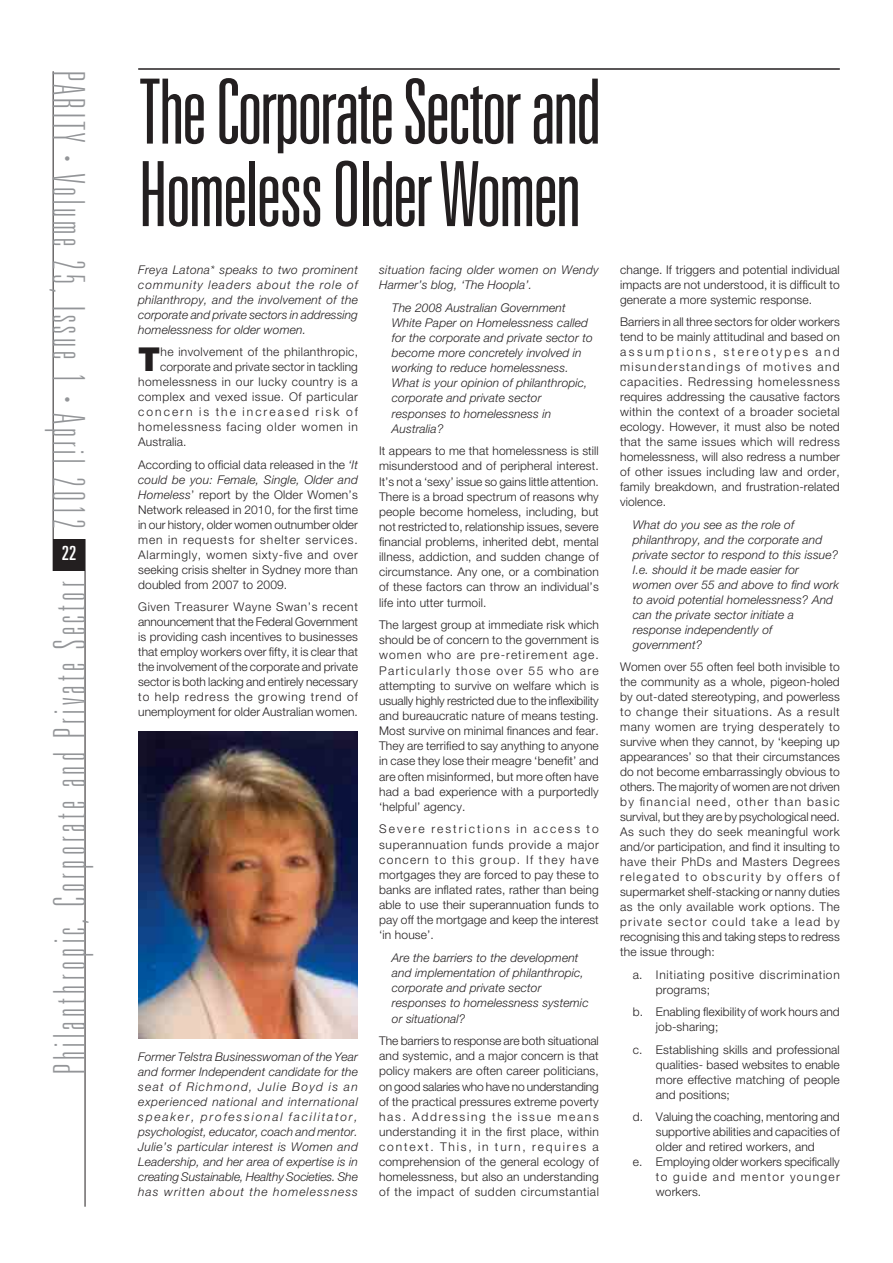
<style>
.page{position:relative;width:893px;height:1263px;background:#fff}
.page>*{position:absolute;margin:0;border:0;box-sizing:border-box;transform-origin:0 0}
.t1{font:300 ultra-condensed 90px/82.5px "Univers";letter-spacing:-.025em;color:#231f20}
.t2{font:100 ultra-condensed 44.25px "Univers";letter-spacing:.1em;color:#939598}
.t3{font:900 33px "Helvetica Neue LT Pro";color:#231f20}
.t4{font:ultra-condensed 19.5px "Univers";color:#fff}
.t5{font:300 12px/15px "Helvetica Neue LT Pro";letter-spacing:.01em;color:#231f20;text-align:justify}
.t6{font:italic 300 12px/15px "Helvetica Neue LT Pro";letter-spacing:.01em;color:#231f20}
.t7{font:italic 300 12px/15.1px "Helvetica Neue LT Pro";letter-spacing:.03em;color:#231f20}
.t8{font:300 12px/15px "Helvetica Neue LT Pro";letter-spacing:.06em;color:#231f20}
.t9{font:300 12px "Helvetica Neue LT Pro";letter-spacing:.035em;color:#231f20}
.t10{font:300 12px "Helvetica Neue LT Pro";letter-spacing:.03em;color:#231f20}
.t11{font:300 12px "Helvetica Neue LT Pro";letter-spacing:.04em;color:#231f20}
.t12{font:300 12px "Helvetica Neue LT Pro";letter-spacing:.07em;color:#231f20}
.t13{font:300 12px "Helvetica Neue LT Pro";letter-spacing:.17em;color:#231f20}
.t14{font:300 12px "Helvetica Neue LT Pro";letter-spacing:.11em;color:#231f20}
.s1{font-style:italic}
</style>
<div class="page">
<hr style="left:53px;top:71px;width:1px;height:500px;background:#231f20">
<hr style="left:85px;top:539px;width:1px;height:668px;background:#231f20">
<hr style="left:138px;top:68px;width:702px;height:2px;background:#231f20">
<div style="left:53px;top:539px;width:32px;height:32px;background:#231f20"></div>
<img style="left:138px;top:731px;width:220px;height:308px">
<h2 class="t2" style="left:85px;top:71px;width:459px;rotate:90deg">PARITY · Volume 25, Issue 1 · April 2012</h2>
<h3 class="t4" style="left:62px;top:546px;width:16px">22</h3>
<h2 class="t2" style="left:53px;top:1074px;width:494px;rotate:-90deg">Philanthropic, Corporate and Private Sector</h2>
<h1 class="t1" style="left:138px;top:75px;width:464px">The Corporate Sector and<br>Homeless Older Women</h1>
<p class="t6" style="left:138px;top:263px;width:221px;text-align:justify">Freya Latona* speaks to two prominent community leaders about the role of philanthropy, and the involvement of the corporate and private sectors in addressing homelessness for older women.</p>
<h3 class="t3" style="left:138px;top:348px;width:24px">T</h3>
<p class="t10" style="left:161px;top:348px;width:199px">he involvement of the philanthropic,</p>
<p class="t7" style="left:379px;top:263px;width:221px">situation facing older women on Wendy<br>Harmer’s blog, ‘The Hoopla’.</p>
<p class="t6" style="left:392px;top:301px;width:202px">The 2008 Australian Government<br>White Paper on Homelessness called for the corporate and private sector to become more concretely involved in working to reduce homelessness.<br>What is your opinion of philanthropic, corporate and private sector responses to homelessness in<br>Australia?</p>
<p class="t5" style="left:379px;top:445px;width:221px">It appears to me that homelessness is still misunderstood and of peripheral interest.<br>It’s not a ‘sexy’ issue so gains little attention.<br>There is a broad spectrum of reasons why people become homeless, including, but not restricted to, relationship issues, severe financial problems, inherited debt, mental illness, addiction, and sudden change of circumstance. Any one, or a combination of these factors can throw an individual’s life into utter turmoil.</p>
<p class="t5" style="left:379px;top:619px;width:221px">The largest group at immediate risk which should be of concern to the government is women who are pre-retirement age.<br>Particularly those over 55 who are attempting to survive on welfare which is usually highly restricted due to the inflexibility and bureaucratic nature of means testing.<br>Most survive on minimal finances and fear.<br>They are terrified to say anything to anyone in case they lose their meagre ‘benefit’ and are often misinformed, but more often have had a bad experience with a purportedly ‘helpful’ agency.</p>
<p class="t5" style="left:379px;top:823px;width:221px">Severe restrictions in access to superannuation funds provide a major concern to this group. If they have mortgages they are forced to pay these to banks are inflated rates, rather than being able to use their superannuation funds to pay off the mortgage and keep the interest ‘in house’.</p>
<p class="t6" style="left:392px;top:951px;width:198px">Are the barriers to the development and implementation of philanthropic, corporate and private sector responses to homelessness systemic or situational?</p>
<p class="t5" style="left:379px;top:1034px;width:221px">The barriers to response are both situational and systemic, and a major concern is that policy makers are often career politicians, on good salaries who have no understanding of the practical pressures extreme poverty has. Addressing the issue means understanding it in the first place, within context. This, in turn, requires a comprehension of the general ecology of homelessness, but also an understanding of the impact of sudden circumstantial</p>
<p class="t5" style="left:160px;top:361px;width:199px">corporate and private sector in tackling</p>
<p class="t11" style="left:138px;top:378px;width:221px">homelessness in our lucky country is a</p>
<p class="t9" style="left:138px;top:393px;width:221px">complex and vexed issue. Of particular</p>
<p class="t13" style="left:138px;top:408px;width:221px">concern is the increased risk of</p>
<p class="t12" style="left:138px;top:423px;width:221px">homelessness facing older women in</p>
<p class="t5" style="left:138px;top:436px;width:50px">Australia.</p>
<p class="t5" style="left:138px;top:458px;width:221px">According to official data released in the <span class="s1">‘It could be you: Female, Single, Older and Homeless</span>’ report by the Older Women’s Network released in 2010, for the first time in our history, older women outnumber older men in requests for shelter services.<br>Alarmingly, women sixty-five and over seeking crisis shelter in Sydney more than doubled from 2007 to 2009.</p>
<p class="t5" style="left:138px;top:601px;width:221px">Given Treasurer Wayne Swan’s recent announcement that the Federal Government is providing cash incentives to businesses that employ workers over fifty, it is clear that the involvement of the corporate and private sector is both lacking and entirely necessary to help redress the growing trend of unemployment for older Australian women.</p>
<p class="t6" style="left:138px;top:1051px;width:221px;text-align:justify">Former Telstra Businesswoman of the Year and former Independent candidate for the seat of Richmond, Julie Boyd is an experienced national and international speaker, professional facilitator, psychologist, educator, coach and mentor.<br>Julie’s particular interest is Women and Leadership, and her area of expertise is in creating Sustainable, Healthy Societies. She has written about the homelessness</p>
<p class="t5" style="left:620px;top:263px;width:221px">change. If triggers and potential individual impacts are not understood, it is difficult to generate a more systemic response.</p>
<p class="t5" style="left:620px;top:316px;width:221px">Barriers in all three sectors for older workers tend to be mainly attitudinal and based on assumptions, stereotypes and misunderstandings of motives and capacities. Redressing homelessness requires addressing the causative factors within the context of a broader societal ecology. However, it must also be noted that the same issues which will redress homelessness, will also redress a number of other issues including law and order, family breakdown, and frustration-related violence.</p>
<p class="t6" style="left:633px;top:518px;width:208px">What do you see as the role of philanthropy, and the corporate and private sector to respond to this issue?<br>I.e. should it be made easier for women over 55 and above to find work to avoid potential homelessness? And can the private sector initiate a response independently of government?</p>
<p class="t5" style="left:620px;top:661px;width:221px">Women over 55 often feel both invisible to the community as a whole, pigeon-holed by out-dated stereotyping, and powerless to change their situations. As a result many women are trying desperately to survive when they cannot, by ‘keeping up appearances’ so that their circumstances do not become embarrassingly obvious to others. The majority of women are not driven by financial need, other than basic survival, but they are by psychological need.<br>As such they do seek meaningful work and/or participation, and find it insulting to have their PhDs and Masters Degrees relegated to obscurity by offers of supermarket shelf-stacking or nanny duties as the only available work options. The private sector could take a lead by recognising this and taking steps to redress the issue through:</p>
<p class="t8" style="left:656px;top:968px;width:185px;text-indent:-23px">a. Initiating positive discrimination programs;</p>
<p class="t5" style="left:656px;top:1006px;width:185px;text-indent:-23px">b. Enabling flexibility of work hours and job-sharing;</p>
<p class="t5" style="left:656px;top:1043px;width:185px;text-indent:-23px">c. Establishing skills and professional qualities- based websites to enable more effective matching of people and positions;</p>
<p class="t5" style="left:633px;top:1111px;width:208px">d. Valuing the coaching, mentoring and</p>
<p class="t5" style="left:656px;top:1126px;width:185px">supportive abilities and capacities of</p>
<p class="t5" style="left:656px;top:1141px;width:160px">older and retired workers, and</p>
<p class="t5" style="left:633px;top:1156px;width:208px">e. Employing older workers specifically</p>
<p class="t14" style="left:656px;top:1173px;width:185px">to guide and mentor younger</p>
<p class="t5" style="left:656px;top:1186px;width:47px">workers.</p>
</div>
